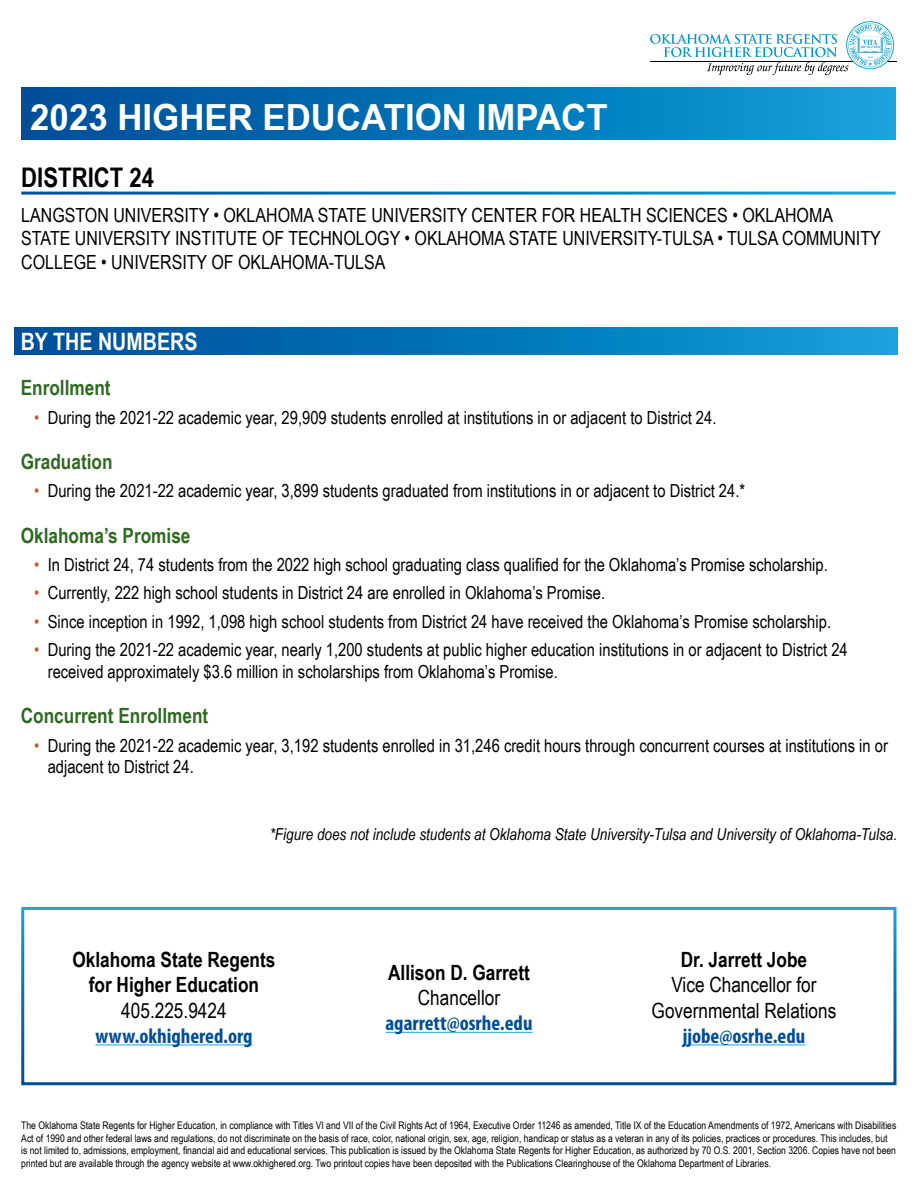
<style>
.page{position:relative;width:918px;height:1188px;background:#fff}
.page>*{position:absolute;margin:0;border:0;box-sizing:border-box;transform-origin:0 0}
.H2_page2{font:700 36px "Arial Narrow";color:#fff;scale:1.18 1}
.h3_page2{font:700 27px "Arial Narrow";color:#000}
.H4_page2{font:700 24px "Arial Narrow";color:#fff}
.P_Contact_info{font:700 21px/25.2px "Arial Narrow";color:#000;text-align:center}
.P_Contact_info-2{font:21px/25.2px "Arial Narrow";color:#000;text-align:center}
.h5_page2{font:700 21px "Arial Narrow";color:#306921}
.P_Contact_info-3{font:700 condensed 21px "Myriad Pro";color:#004f99}
.P_institutions_page2{font:19.5px/23.4px "Arial Narrow";color:#000}
.t1{font:18px/21.6px "Arial Narrow";color:#000}
.P_footnote{font:italic 16.5px "Arial Narrow";color:#000}
.P_Cost_Statement{font:10.5px/12.6px "Arial Narrow";color:#000}
.s1{color:#d15421}
</style>
<div class="page">
<svg style="left:650px;top:21px;width:247px;height:54px"></svg>
<div style="left:21px;top:88px;width:875px;height:51px;background:linear-gradient(to right,#004b96,#10a0d9)"></div>
<div style="left:14px;top:327px;width:883px;height:28px;background:linear-gradient(to right,#004b96,#109fd9)"></div>
<div style="left:21px;top:907px;width:875px;height:178px;border:3px solid #fff"></div>
<hr style="left:95px;top:1045px;width:158px;height:1px;background:#1ca6de">
<hr style="left:385px;top:1032px;width:148px;height:1px;background:#1ca6de">
<hr style="left:683px;top:1045px;width:122px;height:1px;background:#1ca6de">
<h2 class="H2_page2" style="left:30px;top:90px;width:491px">2023 HIGHER EDUCATION IMPACT</h2>
<h3 class="h3_page2" style="left:21px;top:157px;width:134px">DISTRICT 24</h3>
<p class="P_institutions_page2" style="left:21px;top:203px;width:861px">LANGSTON UNIVERSITY • OKLAHOMA STATE UNIVERSITY CENTER FOR HEALTH SCIENCES • OKLAHOMA<br>STATE UNIVERSITY INSTITUTE OF TECHNOLOGY • OKLAHOMA STATE UNIVERSITY-TULSA • TULSA COMMUNITY<br>COLLEGE • UNIVERSITY OF OKLAHOMA-TULSA</p>
<h4 class="H4_page2" style="left:21px;top:323px;width:178px">BY THE NUMBERS</h4>
<h5 class="h5_page2" style="left:21px;top:372px;width:91px">Enrollment</h5>
<p class="t1" style="left:34px;top:406px;width:684px"><span class="s1">•</span> During the 2021-22 academic year, 29,909 students enrolled at institutions in or adjacent to District 24.</p>
<h5 class="h5_page2" style="left:21px;top:446px;width:93px">Graduation</h5>
<p class="t1" style="left:34px;top:480px;width:712px"><span class="s1">•</span> During the 2021-22 academic year, 3,899 students graduated from institutions in or adjacent to District 24.*</p>
<h5 class="h5_page2" style="left:21px;top:520px;width:171px">Oklahoma’s Promise</h5>
<p class="t1" style="left:34px;top:553px;width:795px"><span class="s1">•</span> In District 24, 74 students from the 2022 high school graduating class qualified for the Oklahoma’s Promise scholarship.</p>
<p class="t1" style="left:34px;top:582px;width:572px"><span class="s1">•</span> Currently, 222 high school students in District 24 are enrolled in Oklahoma’s Promise.</p>
<p class="t1" style="left:34px;top:610px;width:798px"><span class="s1">•</span> Since inception in 1992, 1,098 high school students from District 24 have received the Oklahoma’s Promise scholarship.</p>
<p class="t1" style="left:48px;top:638px;width:802px;text-indent:-14px"><span class="s1">•</span> During the 2021-22 academic year, nearly 1,200 students at public higher education institutions in or adjacent to District 24 received approximately $3.6 million in scholarships from Oklahoma’s Promise.</p>
<h5 class="h5_page2" style="left:21px;top:700px;width:189px">Concurrent Enrollment</h5>
<p class="t1" style="left:48px;top:734px;width:842px;text-indent:-14px"><span class="s1">•</span> During the 2021-22 academic year, 3,192 students enrolled in 31,246 credit hours through concurrent courses at institutions in or adjacent to District 24.</p>
<p class="P_footnote" style="left:270px;top:823px;width:629px">*Figure does not include students at Oklahoma State University-Tulsa and University of Oklahoma-Tulsa.</p>
<p class="P_Contact_info" style="left:73px;top:946px;width:204px">Oklahoma State Regents for Higher Education</p>
<p class="P_Contact_info-2" style="left:121px;top:997px;width:107px">405.225.9424</p>
<p class="P_Contact_info-3" style="left:95px;top:1023px;width:159px">www.okhighered.org</p>
<p class="P_Contact_info" style="left:388px;top:959px;width:143px">Allison D. Garrett</p>
<p class="P_Contact_info-2" style="left:418px;top:984px;width:84px">Chancellor</p>
<p class="P_Contact_info-3" style="left:385px;top:1010px;width:149px">agarrett@osrhe.edu</p>
<p class="P_Contact_info" style="left:681px;top:946px;width:128px">Dr. Jarrett Jobe</p>
<p class="P_Contact_info-2" style="left:652px;top:972px;width:186px">Vice Chancellor for<br>Governmental Relations</p>
<p class="P_Contact_info-3" style="left:683px;top:1023px;width:124px">jjobe@osrhe.edu</p>
<p class="P_Cost_Statement" style="left:21px;top:1119px;width:877px">The Oklahoma State Regents for Higher Education, in compliance with Titles VI and VII of the Civil Rights Act of 1964, Executive Order 11246 as amended, Title IX of the Education Amendments of 1972, Americans with Disabilities Act of 1990 and other federal laws and regulations, do not discriminate on the basis of race, color, national origin, sex, age, religion, handicap or status as a veteran in any of its policies, practices or procedures. This includes, but is not limited to, admissions, employment, financial aid and educational services. This publication is issued by the Oklahoma State Regents for Higher Education, as authorized by 70 O.S. 2001, Section 3206. Copies have not been printed but are available through the agency website at www.okhighered.org. Two printout copies have been deposited with the Publications Clearinghouse of the Oklahoma Department of Libraries.</p>
</div>
